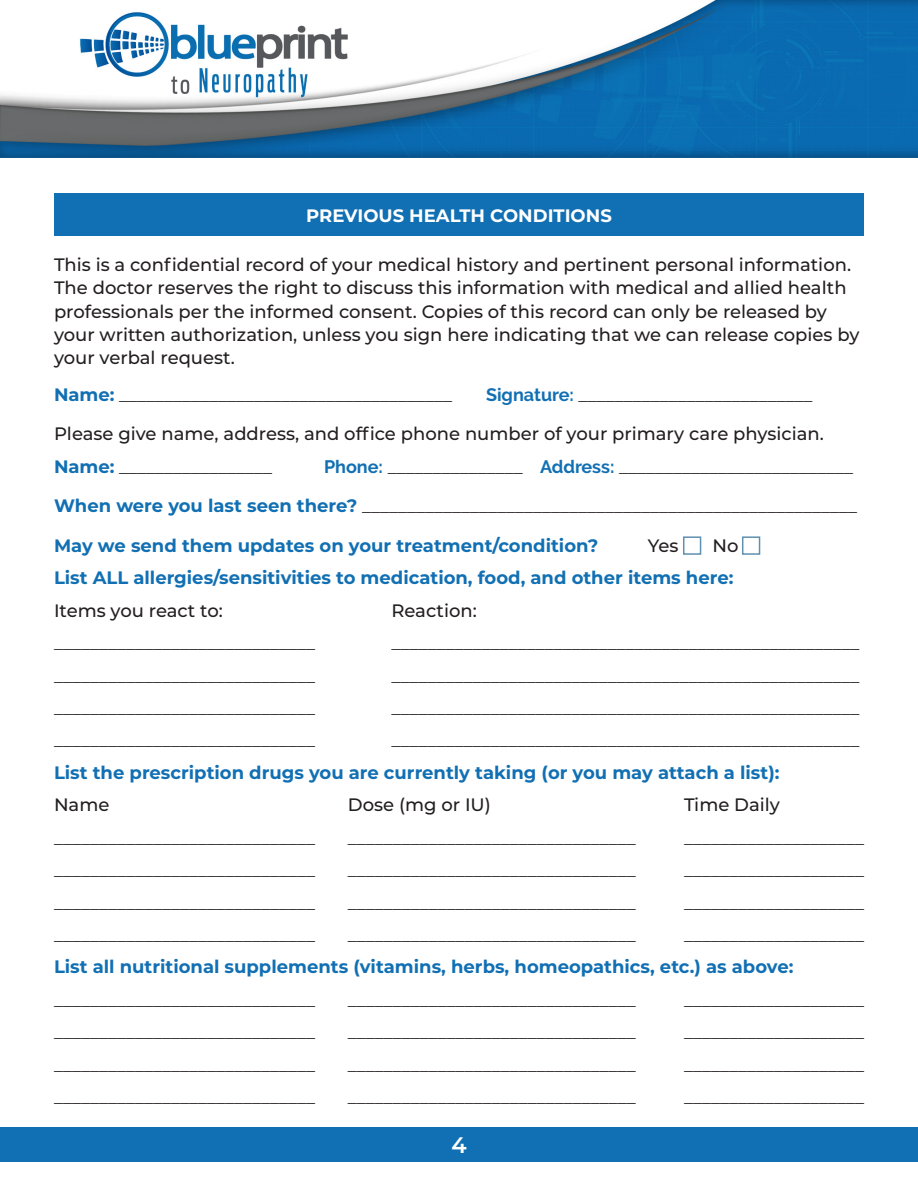
<style>
.page{position:relative;width:918px;height:1188px;background:#fff}
.page>*{position:absolute;margin:0;border:0;box-sizing:border-box;transform-origin:0 0}
.t1{font:600 22.5px "Montserrat";color:#fff}
.t2{font:18px "Montserrat";color:#231f20}
.t3{font:500 18px/23.2px "Montserrat";color:#231f20}
.t4{font:700 18px "Montserrat";color:#116fb3}
.t5{font:700 18px "Montserrat";color:#fff}
.s1{font-weight:700;color:#116fb3}
.s2{font-family:"Raleway";font-weight:700;color:#116fb3}
</style>
<div class="page">
<img style="left:0;top:0;width:918px;height:157px">
<div style="left:0;top:1128px;width:918px;height:34px;background:#116fb3"></div>
<div style="left:54px;top:194px;width:810px;height:42px;background:#116fb3"></div>
<div style="left:683px;top:536px;width:18px;height:19px;border:2px solid #5e90b0"></div>
<div style="left:742px;top:536px;width:18px;height:19px;border:2px solid #5e90b0"></div>
<p class="t5" style="left:306px;top:203px;width:307px">PREVIOUS HEALTH CONDITIONS</p>
<p class="t3" style="left:54px;top:252px;width:807px">This is a confidential record of your medical history and pertinent personal information.<br>The doctor reserves the right to discuss this information with medical and allied health professionals per the informed consent. Copies of this record can only be released by your written authorization, unless you sign here indicating that we can release copies by your verbal request.</p>
<p class="t2" style="left:54px;top:382px;width:400px"><span class="s1">Name:</span> _____________________________________</p>
<p class="t2" style="left:486px;top:382px;width:328px"><span class="s2">Signature:</span> __________________________</p>
<p class="t3" style="left:54px;top:422px;width:771px">Please give name, address, and office phone number of your primary care physician.</p>
<p class="t2" style="left:54px;top:454px;width:220px"><span class="s1">Name:</span> _________________</p>
<p class="t2" style="left:324px;top:454px;width:531px"><span class="s2">Phone:</span> _______________ <span class="s2">Address:</span> __________________________</p>
<p class="t2" style="left:54px;top:494px;width:805px"><span class="s1">When were you last seen there?</span> _______________________________________________________</p>
<p class="t4" style="left:54px;top:532px;width:546px">May we send them updates on your treatment/condition?</p>
<p class="t3" style="left:648px;top:533px;width:32px">Yes</p>
<p class="t3" style="left:712px;top:533px;width:28px">No</p>
<p class="t4" style="left:54px;top:565px;width:681px">List ALL allergies/sensitivities to medication, food, and other items here:</p>
<p class="t3" style="left:54px;top:598px;width:170px">Items you react to:</p>
<p class="t3" style="left:392px;top:598px;width:87px">Reaction:</p>
<p class="t2" style="left:54px;top:630px;width:262px">_____________________________</p>
<p class="t2" style="left:392px;top:630px;width:469px">____________________________________________________</p>
<p class="t2" style="left:54px;top:663px;width:262px">_____________________________</p>
<p class="t2" style="left:392px;top:663px;width:469px">____________________________________________________</p>
<p class="t2" style="left:54px;top:695px;width:262px">_____________________________</p>
<p class="t2" style="left:392px;top:695px;width:469px">____________________________________________________</p>
<p class="t2" style="left:54px;top:728px;width:262px">_____________________________</p>
<p class="t2" style="left:392px;top:728px;width:469px">____________________________________________________</p>
<p class="t4" style="left:54px;top:759px;width:727px">List the prescription drugs you are currently taking (or you may attach a list):</p>
<p class="t3" style="left:54px;top:793px;width:57px">Name</p>
<p class="t2" style="left:54px;top:825px;width:262px">_____________________________</p>
<p class="t2" style="left:54px;top:857px;width:262px">_____________________________</p>
<p class="t2" style="left:54px;top:890px;width:262px">_____________________________</p>
<p class="t2" style="left:54px;top:922px;width:262px">_____________________________</p>
<p class="t3" style="left:348px;top:793px;width:145px">Dose (mg or IU)</p>
<p class="t2" style="left:348px;top:825px;width:289px">________________________________</p>
<p class="t2" style="left:348px;top:857px;width:289px">________________________________</p>
<p class="t2" style="left:348px;top:890px;width:289px">________________________________</p>
<p class="t2" style="left:348px;top:922px;width:289px">________________________________</p>
<p class="t3" style="left:684px;top:793px;width:98px">Time Daily</p>
<p class="t2" style="left:684px;top:825px;width:181px">____________________</p>
<p class="t2" style="left:684px;top:857px;width:181px">____________________</p>
<p class="t2" style="left:684px;top:890px;width:181px">____________________</p>
<p class="t2" style="left:684px;top:922px;width:181px">____________________</p>
<p class="t4" style="left:54px;top:954px;width:741px">List all nutritional supplements (vitamins, herbs, homeopathics, etc.) as above:</p>
<p class="t2" style="left:54px;top:987px;width:262px">_____________________________</p>
<p class="t2" style="left:54px;top:1020px;width:262px">_____________________________</p>
<p class="t2" style="left:54px;top:1052px;width:262px">_____________________________</p>
<p class="t2" style="left:54px;top:1084px;width:262px">_____________________________</p>
<p class="t2" style="left:348px;top:987px;width:289px">________________________________</p>
<p class="t2" style="left:348px;top:1020px;width:289px">________________________________</p>
<p class="t2" style="left:348px;top:1052px;width:289px">________________________________</p>
<p class="t2" style="left:348px;top:1084px;width:289px">________________________________</p>
<p class="t1" style="left:451px;top:1129px;width:17px">4</p>
<p class="t2" style="left:684px;top:987px;width:181px">____________________</p>
<p class="t2" style="left:684px;top:1020px;width:181px">____________________</p>
<p class="t2" style="left:684px;top:1052px;width:181px">____________________</p>
<p class="t2" style="left:684px;top:1084px;width:181px">____________________</p>
</div>
